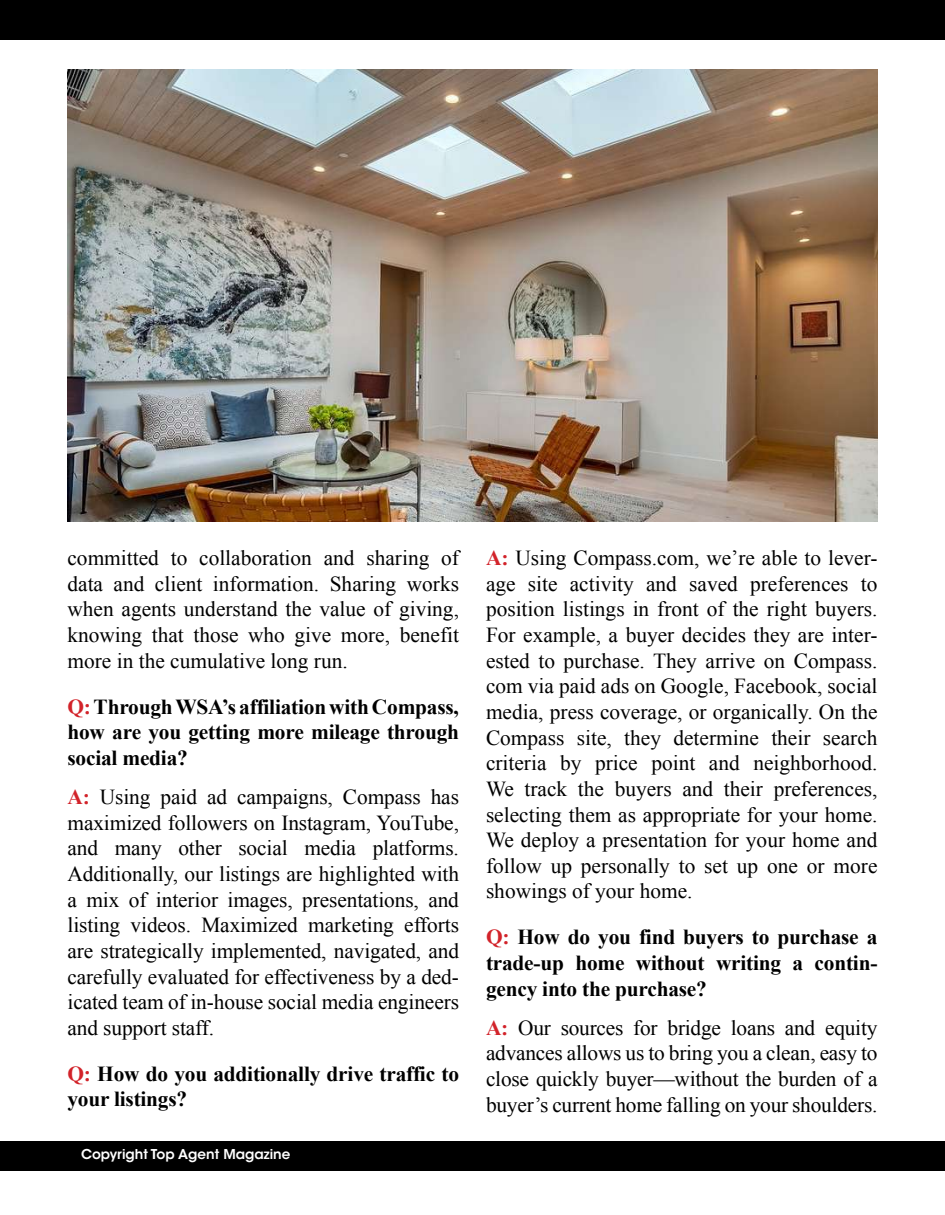
<style>
.page{position:relative;width:945px;height:1215px;background:#fff}
.page>*{position:absolute;margin:0;border:0;box-sizing:border-box;transform-origin:0 0}
.t1{font:21.3px/25.7px "Times New Roman";letter-spacing:-.005em;color:#000;text-align:justify}
.t2{font:700 21.3px/25.7px "Times New Roman";letter-spacing:-.01em;color:#000;text-align:justify}
.t3{font:600 13.5px "ITC Avant Garde Std";color:#fff}
.s1{color:#d2232a}
.s2{font-weight:700;color:#d2232a}
</style>
<div class="page">
<div style="left:0;top:1141px;width:945px;height:29px;background:#000"></div>
<div style="left:0;top:0;width:945px;height:40px;background:#000"></div>
<img style="left:68px;top:69px;width:810px;height:452px">
<p class="t1" style="left:68px;top:545px;width:393px">committed to collaboration and sharing of data and client information. Sharing works when agents understand the value of giving, knowing that those who give more, benefit more in the cumulative long run.</p>
<p class="t2" style="left:68px;top:693px;width:393px"><span class="s1">Q:</span> Through WSA’s affiliation with Compass, how are you getting more mileage through social media?</p>
<p class="t1" style="left:68px;top:784px;width:393px"><span class="s2">A:</span> Using paid ad campaigns, Compass has maximized followers on Instagram, YouTube, and many other social media platforms.<br>Additionally, our listings are highlighted with a mix of interior images, presentations, and listing videos. Maximized marketing efforts are strategically implemented, navigated, and carefully evaluated for effectiveness by a ded&shy;icated team of in-house social media engineers and support staff.</p>
<p class="t2" style="left:68px;top:1060px;width:393px"><span class="s1">Q:</span> How do you additionally drive traffic to your listings?</p>
<p class="t3" style="left:81px;top:1146px;width:211px">Copyright Top Agent Magazine</p>
<p class="t1" style="left:486px;top:545px;width:393px"><span class="s2">A:</span> Using Compass.com, we’re able to lever&shy;age site activity and saved preferences to position listings in front of the right buyers.<br>For example, a buyer decides they are inter&shy;ested to purchase. They arrive on Compass. com via paid ads on Google, Facebook, social media, press coverage, or organically. On the Compass site, they determine their search criteria by price point and neighborhood.<br>We track the buyers and their preferences, selecting them as appropriate for your home.<br>We deploy a presentation for your home and follow up personally to set up one or more showings of your home.</p>
<p class="t2" style="left:486px;top:924px;width:393px"><span class="s1">Q:</span> How do you find buyers to purchase a trade-up home without writing a contin&shy;gency into the purchase?</p>
<p class="t1" style="left:486px;top:1015px;width:393px"><span class="s2">A:</span> Our sources for bridge loans and equity advances allows us to bring you a clean, easy to close quickly buyer—without the burden of a buyer’s current home falling on your shoulders.</p>
</div>
